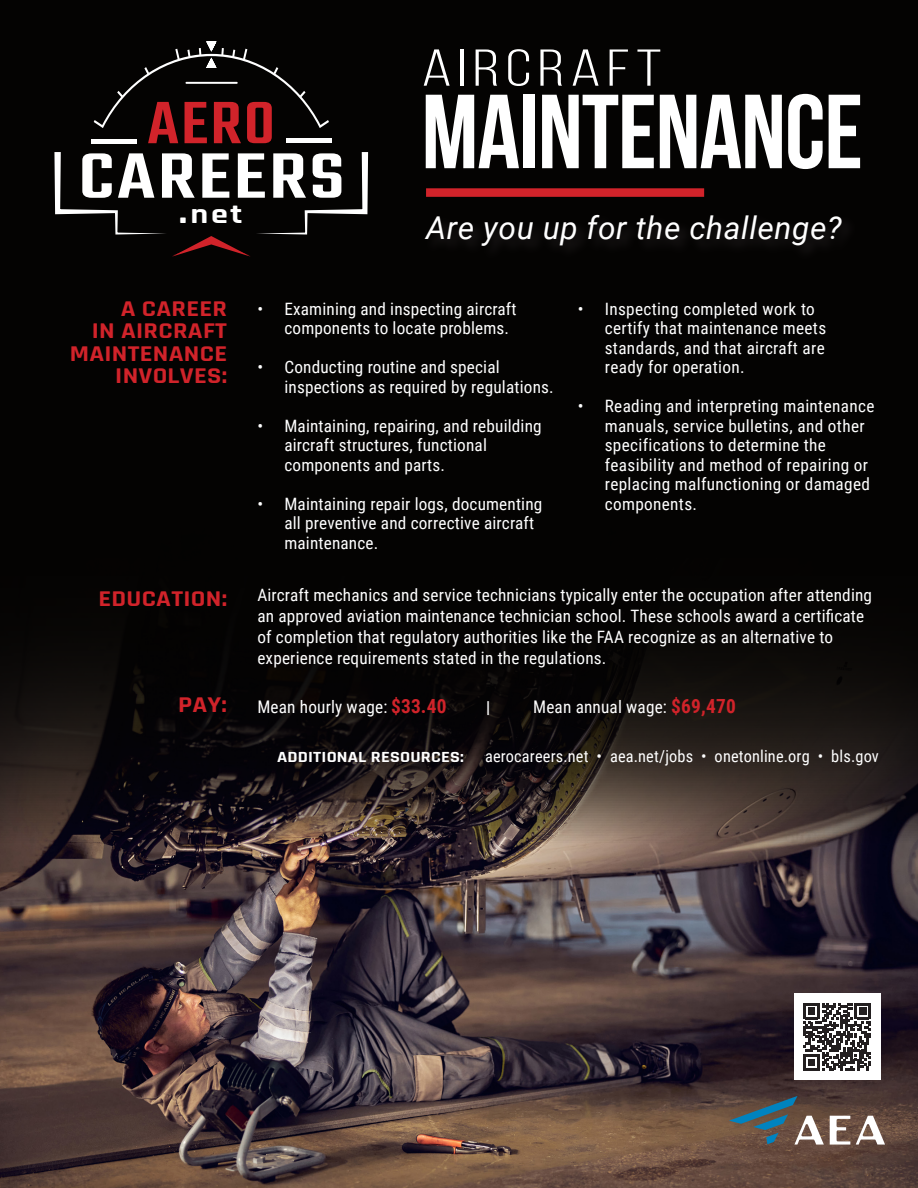
<style>
.page{position:relative;width:918px;height:1188px;background:#040302}
.page>*{position:absolute;margin:0;border:0;box-sizing:border-box;transform-origin:0 0}
.t1{font:700 105px "Bebas Neue";letter-spacing:-.01em;color:#fff}
.t2{font:500 70.2px "Teko";letter-spacing:.03em;color:#fff;scale:1.25 1}
.t3{font:500 65.4px "Teko";color:#d1232a;scale:1.11 1}
.t4{font:51.75px "Bebas Neue";letter-spacing:.09em;color:#fff;scale:1.33 1}
.t5{font:italic 31.5px "Roboto";letter-spacing:.02em;color:#fff}
.t6{font:700 27.3px "Rajdhani";color:#fff;scale:1.25 1}
.t7{font:700 22.8px/22.5px "Rajdhani";letter-spacing:.01em;color:#d1232a;text-align:right;scale:1.17 1}
.t8{font:17.4px "Roboto Condensed";letter-spacing:.01em;color:#fff}
.t9{font:17.1px/19.5px "Roboto Condensed";letter-spacing:.01em;color:#fff}
.t10{font:16.5px "Roboto Condensed";letter-spacing:.01em;color:#fff}
.t11{font:700 16.5px "Roboto Condensed";color:#fff}
.t12{font:700 15.6px "Rajdhani";letter-spacing:.01em;color:#fff;scale:1.17 1}
.s1{font-size:33.6px}
.s2{font-weight:700;font-size:19.5px;color:#d1232a}
</style>
<div class="page">
<img style="left:0;top:643px;width:918px;height:545px">
<div style="left:794px;top:994px;width:86px;height:86px;background:#fff"></div>
<svg style="left:803px;top:1003px;width:68px;height:67px"></svg>
<svg style="left:94px;top:41px;width:235px;height:87px"></svg>
<hr style="left:91px;top:139px;width:46px;height:4px;background:#fff">
<hr style="left:286px;top:139px;width:46px;height:4px;background:#fff">
<svg style="left:54px;top:152px;width:314px;height:105px"></svg>
<hr style="left:186px;top:82px;width:52px;height:2px;background:#fff">
<div style="left:426px;top:188px;width:278px;height:9px;background:#d1232a"></div>
<svg style="left:856px;top:1116px;width:29px;height:29px"></svg>
<svg style="left:729px;top:1096px;width:95px;height:49px;background:#626260"></svg>
<svg style="left:830px;top:1116px;width:20px;height:29px"></svg>
<p class="t3" style="left:147px;top:85px;width:116px">AERO</p>
<p class="t2" style="left:79px;top:136px;width:214px">CAREERS</p>
<p class="t6" style="left:179px;top:198px;width:52px"><span class="s1">.</span>net</p>
<p class="t4" style="left:422px;top:40px;width:182px">AIRCRAFT</p>
<p class="t1" style="left:422px;top:74px;width:443px">MAINTENANCE</p>
<p class="t5" style="left:426px;top:206px;width:417px">Are you up for the challenge?</p>
<p class="t7" style="left:70px;top:298px;width:136px">A CAREER<br>IN AIRCRAFT<br>MAINTENANCE<br>INVOLVES:</p>
<p class="t9" style="left:284px;top:298px;width:234px;text-indent:-27px">• Examining and inspecting aircraft components to locate problems.</p>
<p class="t9" style="left:284px;top:357px;width:271px;text-indent:-27px">• Conducting routine and special inspections as required by regulations.</p>
<p class="t9" style="left:284px;top:415px;width:259px;text-indent:-27px">• Maintaining, repairing, and rebuilding aircraft structures, functional components and parts.</p>
<p class="t9" style="left:284px;top:493px;width:260px;text-indent:-27px">• Maintaining repair logs, documenting all preventive and corrective aircraft maintenance.</p>
<p class="t9" style="left:605px;top:298px;width:223px;text-indent:-27px">• Inspecting completed work to certify that maintenance meets standards, and that aircraft are ready for operation.</p>
<p class="t9" style="left:605px;top:396px;width:271px;text-indent:-27px">• Reading and interpreting maintenance manuals, service bulletins, and other specifications to determine the feasibility and method of repairing or replacing malfunctioning or damaged components.</p>
<p class="t7" style="left:98px;top:588px;width:111px">EDUCATION:</p>
<p class="t9" style="left:257px;top:584px;width:616px;line-height:21px">Aircraft mechanics and service technicians typically enter the occupation after attending an approved aviation maintenance technician school. These schools award a certificate of completion that regulatory authorities like the FAA recognize as an alternative to experience requirements stated in the regulations.</p>
<p class="t7" style="left:178px;top:694px;width:43px">PAY:</p>
<p class="t8" style="left:257px;top:694px;width:191px">Mean hourly wage: <span class="s2">$33.40</span></p>
<p class="t11" style="left:486px;top:695px;width:6px">|</p>
<p class="t8" style="left:533px;top:694px;width:204px">Mean annual wage: <span class="s2">$69,470</span></p>
<p class="t12" style="left:277px;top:747px;width:161px">ADDITIONAL RESOURCES:</p>
<p class="t10" style="left:485px;top:744px;width:395px">aerocareers.net • aea.net/jobs • onetonline.org • bls.gov</p>
</div>
